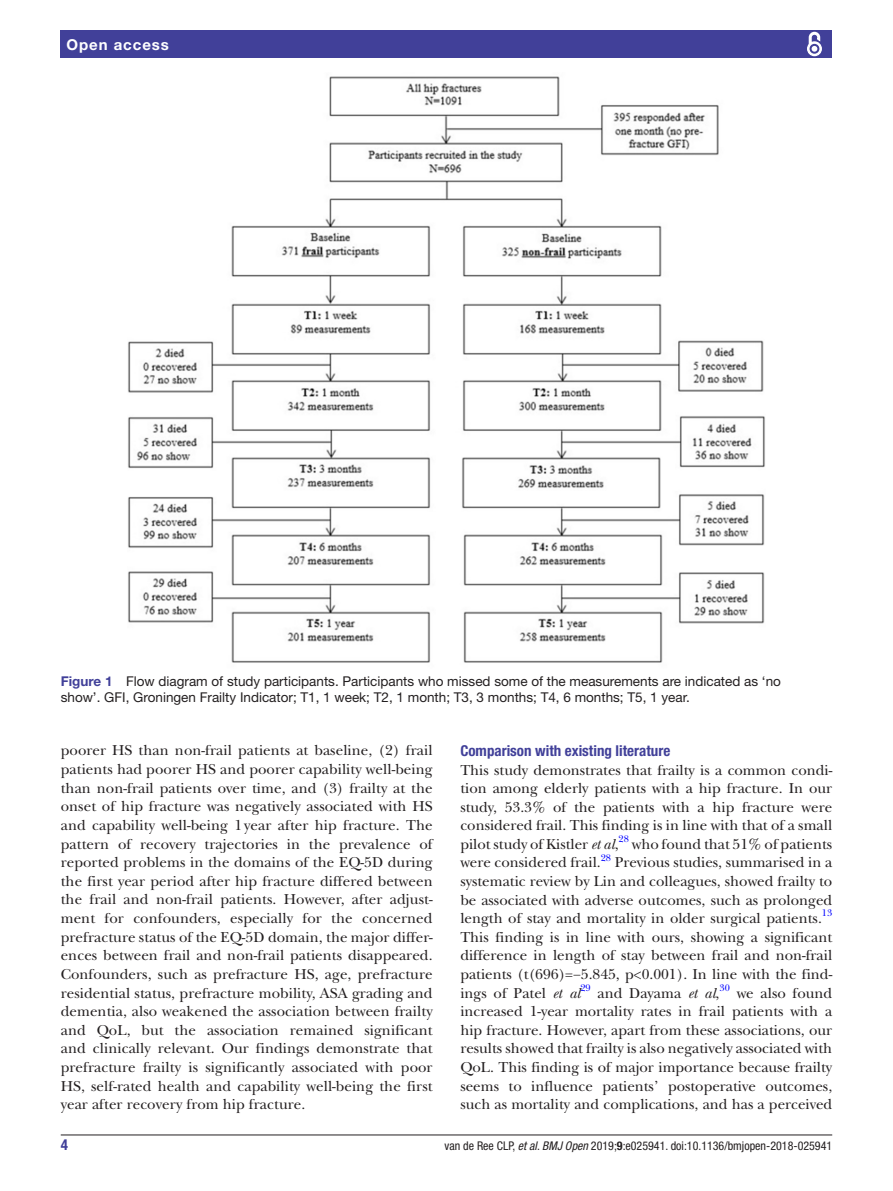
<style>
.page{position:relative;width:893px;height:1191px;background:#fff}
.page>*{position:absolute;margin:0;border:0;box-sizing:border-box;transform-origin:0 0}
.t1{font:15px/18.6px "New Baskerville";color:#231f20;text-align:justify}
.t2{font:700 condensed 15px "Helvetica Neue LT Std";color:#414099}
.t3{font:700 15px "Helvetica Neue LT Std";letter-spacing:.065em;color:#fff}
.t4{font:13.5px/16.2px "Helvetica Neue LT Std";color:#231f20}
.t5{font:condensed 12px "Helvetica Neue LT Std";color:#231f20}
.t6{font:9.9px "New Baskerville";color:#00f}
.s1{font-weight:700;color:#414099}
.s2{font-style:italic}
.s3{font-weight:700}
</style>
<div class="page">
<hr style="left:61px;top:1134px;width:771px;height:1px;background:#231f20">
<div style="left:61px;top:31px;width:771px;height:27px;background:#414099"></div>
<svg style="left:807px;top:31px;width:15px;height:26px"></svg>
<img style="left:128px;top:76px;width:637px;height:587px">
<p class="t3" style="left:66px;top:35px;width:104px">Open access</p>
<p class="t4" style="left:61px;top:672px;width:722px"><span class="s1">Figure 1</span> Flow diagram of study participants. Participants who missed some of the measurements are indicated as ‘no show’. GFI, Groningen Frailty Indicator; T1, 1 week; T2, 1 month; T3, 3 months; T4, 6 months; T5, 1 year.</p>
<p class="t1" style="left:61px;top:741px;width:373px">poorer HS than non-frail patients at baseline, (2) frail patients had poorer HS and poorer capability well-being than non-frail patients over time, and (3) frailty at the onset of hip fracture was negatively associated with HS and capability well-being 1 year after hip fracture. The pattern of recovery trajectories in the prevalence of reported problems in the domains of the EQ-5D during the first year period after hip fracture differed between the frail and non-frail patients. However, after adjust&shy;ment for confounders, especially for the concerned prefracture status of the EQ-5D domain, the major differ&shy;ences between frail and non-frail patients disappeared.<br>Confounders, such as prefracture HS, age, prefracture residential status, prefracture mobility, ASA grading and dementia, also weakened the association between frailty and QoL, but the association remained significant and clinically relevant. Our findings demonstrate that prefracture frailty is significantly associated with poor HS, self-rated health and capability well-being the first year after recovery from hip fracture.</p>
<p class="t2" style="left:460px;top:741px;width:211px">Comparison with existing literature</p>
<p class="t1" style="left:460px;top:760px;width:373px">This study demonstrates that frailty is a common condi&shy;tion among elderly patients with a hip fracture. In our study, 53.3% of the patients with a hip fracture were considered frail. This finding is in line with that of a small pilot study of Kistler <span class="s2">et al</span>,<sup>28</sup> who found that 51% of patients were considered frail.</p>
<p class="t6" style="left:601px;top:851px;width:12px">28</p>
<p class="t1" style="left:460px;top:853px;width:373px;text-indent:154px">Previous studies, summarised in a systematic review by Lin and colleagues, showed frailty to be associated with adverse outcomes, such as prolonged length of stay and mortality in older surgical patients.</p>
<p class="t6" style="left:822px;top:907px;width:12px">13</p>
<p class="t1" style="left:460px;top:927px;width:373px">This finding is in line with ours, showing a significant difference in length of stay between frail and non-frail patients (t(696)=−5.845, p&lt;0.001). In line with the find&shy;ings of Patel <span class="s2">et al</span></p>
<p class="t6" style="left:580px;top:982px;width:12px">29</p>
<p class="t1" style="left:598px;top:983px;width:123px">and Dayama <span class="s2">et al</span>,</p>
<p class="t6" style="left:719px;top:982px;width:12px">30</p>
<p class="t1" style="left:460px;top:983px;width:373px;text-indent:276px">we also found increased 1-year mortality rates in frail patients with a hip fracture. However, apart from these associations, our results showed that frailty is also negatively associated with QoL. This finding is of major importance because frailty seems to influence patients’ postoperative outcomes, such as mortality and complications, and has a perceived</p>
<p class="t2" style="left:61px;top:1135px;width:9px">4</p>
<p class="t5" style="left:445px;top:1138px;width:389px">van de Ree CLP, <span class="s2">et al</span>. <span class="s2">BMJ Open</span> 2019;<span class="s3">9</span>:e025941. doi:10.1136/bmjopen-2018-025941</p>
</div>
